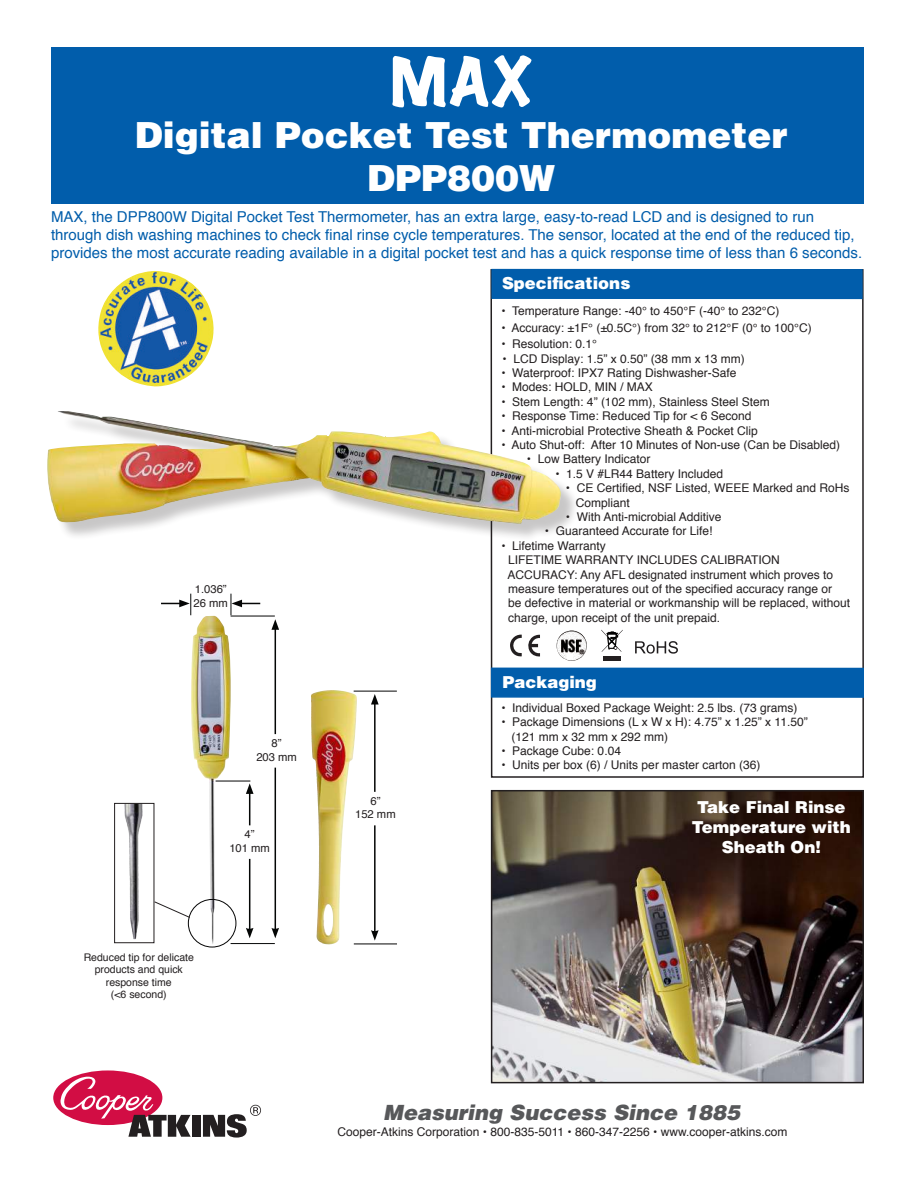
<style>
.page{position:relative;width:918px;height:1188px;background:#fff}
.page>*{position:absolute;margin:0;border:0;box-sizing:border-box;transform-origin:0 0}
.t1{font:expanded 60px "Marker Felt";color:#fff}
.t2{font:900 36px/43.2px "Helvetica";color:#fff;text-align:center}
.t3{font:italic 900 21px "Helvetica";color:#57585a}
.t4{font:900 16.5px/19.8px "Helvetica";color:#fff;text-align:center}
.t5{font:15px/18px "Helvetica";color:#015dab}
.t6{font:12px/14.4px "Helvetica";color:#231f20}
.t7{font:11.25px/13.5px "Helvetica";color:#231f20;text-align:center}
.t8{font:10.5px/12.6px "Helvetica";color:#231f20;text-align:center}
</style>
<div class="page">
<div style="left:53px;top:1070px;width:109px;height:55px;background:#d20d44;border-radius:50%"></div>
<svg style="left:60px;top:1076px;width:131px;height:61px"></svg>
<div style="left:192px;top:1115px;width:8px;height:22px;background:#231f20"></div>
<svg style="left:203px;top:1105px;width:58px;height:33px"></svg>
<div style="left:51px;top:47px;width:813px;height:157px;background:#015dab"></div>
<svg style="left:510px;top:635px;width:30px;height:21px"></svg>
<img style="left:556px;top:630px;width:31px;height:31px">
<svg style="left:601px;top:630px;width:22px;height:22px"></svg>
<div style="left:603px;top:656px;width:18px;height:5px;background:#231f20"></div>
<svg style="left:635px;top:641px;width:43px;height:13px"></svg>
<img style="left:188px;top:616px;width:46px;height:329px">
<img style="left:98px;top:271px;width:116px;height:116px">
<hr style="left:231px;top:616px;width:44px;height:1px;background:#050505">
<hr style="left:231px;top:943px;width:44px;height:1px;background:#050606">
<svg style="left:161px;top:594px;width:30px;height:21px"></svg>
<img style="left:124px;top:805px;width:8px;height:124px">
<div style="left:114px;top:803px;width:40px;height:140px;border:1px solid #231f20"></div>
<div style="left:188px;top:899px;width:48px;height:48px;border:1px solid #050505;border-radius:50%"></div>
<div style="left:492px;top:270px;width:370px;height:28px;background:#015dab"></div>
<div style="left:491px;top:269px;width:372px;height:30px;border:2px solid #015dab"></div>
<div style="left:492px;top:668px;width:371px;height:29px;background:#015dab"></div>
<div style="left:491px;top:668px;width:373px;height:30px;border:2px solid #015dab"></div>
<img style="left:311px;top:690px;width:19px;height:70px">
<hr style="left:354px;top:691px;width:43px;height:1px;background:#050505">
<hr style="left:354px;top:944px;width:43px;height:1px;background:#050505">
<hr style="left:374px;top:702px;width:2px;height:230px;background:#040605">
<svg style="left:371px;top:694px;width:8px;height:11px"></svg>
<svg style="left:371px;top:930px;width:8px;height:11px"></svg>
<svg style="left:346px;top:789px;width:30px;height:39px"></svg>
<svg style="left:231px;top:594px;width:29px;height:21px"></svg>
<svg style="left:154px;top:901px;width:37px;height:17px"></svg>
<hr style="left:216px;top:781px;width:34px;height:1px;background:#050505">
<hr style="left:249px;top:792px;width:1px;height:138px;background:#040605">
<svg style="left:246px;top:783px;width:8px;height:11px"></svg>
<svg style="left:246px;top:928px;width:8px;height:10px"></svg>
<svg style="left:221px;top:823px;width:56px;height:38px"></svg>
<hr style="left:275px;top:627px;width:1px;height:303px;background:#040605">
<svg style="left:271px;top:619px;width:8px;height:11px"></svg>
<svg style="left:271px;top:928px;width:8px;height:10px"></svg>
<svg style="left:274px;top:732px;width:3px;height:38px"></svg>
<img style="left:494px;top:793px;width:367px;height:287px">
<div style="left:491px;top:790px;width:373px;height:293px;border:2px solid #231f20"></div>
<div style="left:49px;top:414px;width:530px;height:128px;background:#231f20;opacity:.25"></div>
<img style="left:47px;top:411px;width:522px;height:113px">
<h1 class="t1" style="left:391px;top:38px;width:143px">MAX</h1>
<h2 class="t2" style="left:135px;top:113px;width:654px">Digital Pocket Test Thermometer<br>DPP800W</h2>
<p class="t5" style="left:51px;top:208px;width:813px">MAX, the DPP800W Digital Pocket Test Thermometer, has an extra large, easy-to-read LCD and is designed to run through dish washing machines to check final rinse cycle temperatures. The sensor, located at the end of the reduced tip, provides the most accurate reading available in a digital pocket test and has a quick response time of less than 6 seconds.</p>
<p class="t7" style="left:194px;top:583px;width:36px;text-align:left">1.036”<br>26 mm</p>
<p class="t7" style="left:256px;top:737px;width:42px">8”<br>203 mm</p>
<p class="t7" style="left:229px;top:828px;width:42px">4”<br>101 mm</p>
<p class="t8" style="left:84px;top:951px;width:112px">Reduced tip for delicate products and quick response time<br>(&lt;6 second)</p>
<h3 class="t4" style="left:502px;top:273px;width:130px">Specifications</h3>
<p class="t6" style="left:501px;top:304px;width:279px">• Temperature Range: -40° to 450°F (-40° to 232°C)</p>
<p class="t6" style="left:501px;top:321px;width:312px">• Accuracy: ±1F° (±0.5C°) from 32° to 212°F (0° to 100°C)</p>
<p class="t6" style="left:501px;top:337px;width:97px">• Resolution: 0.1°</p>
<p class="t6" style="left:503px;top:352px;width:244px">• LCD Display: 1.5” x 0.50” (38 mm x 13 mm)</p>
<p class="t6" style="left:501px;top:366px;width:237px">• Waterproof: IPX7 Rating Dishwasher-Safe</p>
<p class="t6" style="left:501px;top:380px;width:153px">• Modes: HOLD, MIN / MAX</p>
<p class="t6" style="left:501px;top:395px;width:270px">• Stem Length: 4” (102 mm), Stainless Steel Stem</p>
<p class="t6" style="left:501px;top:409px;width:252px">• Response Time: Reduced Tip for &lt; 6 Second</p>
<p class="t6" style="left:501px;top:424px;width:258px">• Anti-microbial Protective Sheath &amp; Pocket Clip</p>
<p class="t6" style="left:501px;top:438px;width:340px">• Auto Shut-off: After 10 Minutes of Non-use (Can be Disabled)</p>
<p class="t6" style="left:527px;top:452px;width:125px">• Low Battery Indicator</p>
<p class="t6" style="left:555px;top:467px;width:169px">• 1.5 V #LR44 Battery Included</p>
<p class="t6" style="left:576px;top:481px;width:275px;text-indent:-10px">• CE Certified, NSF Listed, WEEE Marked and RoHs<br>Compliant</p>
<p class="t6" style="left:566px;top:510px;width:157px">• With Anti-microbial Additive</p>
<p class="t6" style="left:545px;top:524px;width:169px">• Guaranteed Accurate for Life!</p>
<p class="t6" style="left:507px;top:539px;width:344px;text-indent:-6px">• Lifetime Warranty<br>LIFETIME WARRANTY INCLUDES CALIBRATION ACCURACY: Any AFL designated instrument which proves to measure temperatures out of the specified accuracy range or<br>be defective in material or workmanship will be replaced, without charge, upon receipt of the unit prepaid.</p>
<h3 class="t4" style="left:502px;top:672px;width:96px">Packaging</h3>
<p class="t7" style="left:355px;top:794px;width:42px">6”<br>152 mm</p>
<p class="t6" style="left:501px;top:701px;width:298px">• Individual Boxed Package Weight: 2.5 lbs. (73 grams)</p>
<p class="t6" style="left:511px;top:715px;width:298px;text-indent:-10px">• Package Dimensions (L x W x H): 4.75” x 1.25” x 11.50” (121 mm x 32 mm x 292 mm)</p>
<p class="t6" style="left:501px;top:744px;width:121px">• Package Cube: 0.04</p>
<p class="t6" style="left:501px;top:758px;width:260px">• Units per box (6) / Units per master carton (36)</p>
<h3 class="t4" style="left:692px;top:797px;width:161px">Take Final Rinse<br>Temperature with<br>Sheath On!</h3>
<h3 class="t3" style="left:383px;top:1099px;width:359px">Measuring Success Since 1885</h3>
<p class="t6" style="left:338px;top:1125px;width:451px">Cooper-Atkins Corporation • 800-835-5011 • 860-347-2256 • www.cooper-atkins.com</p>
</div>
